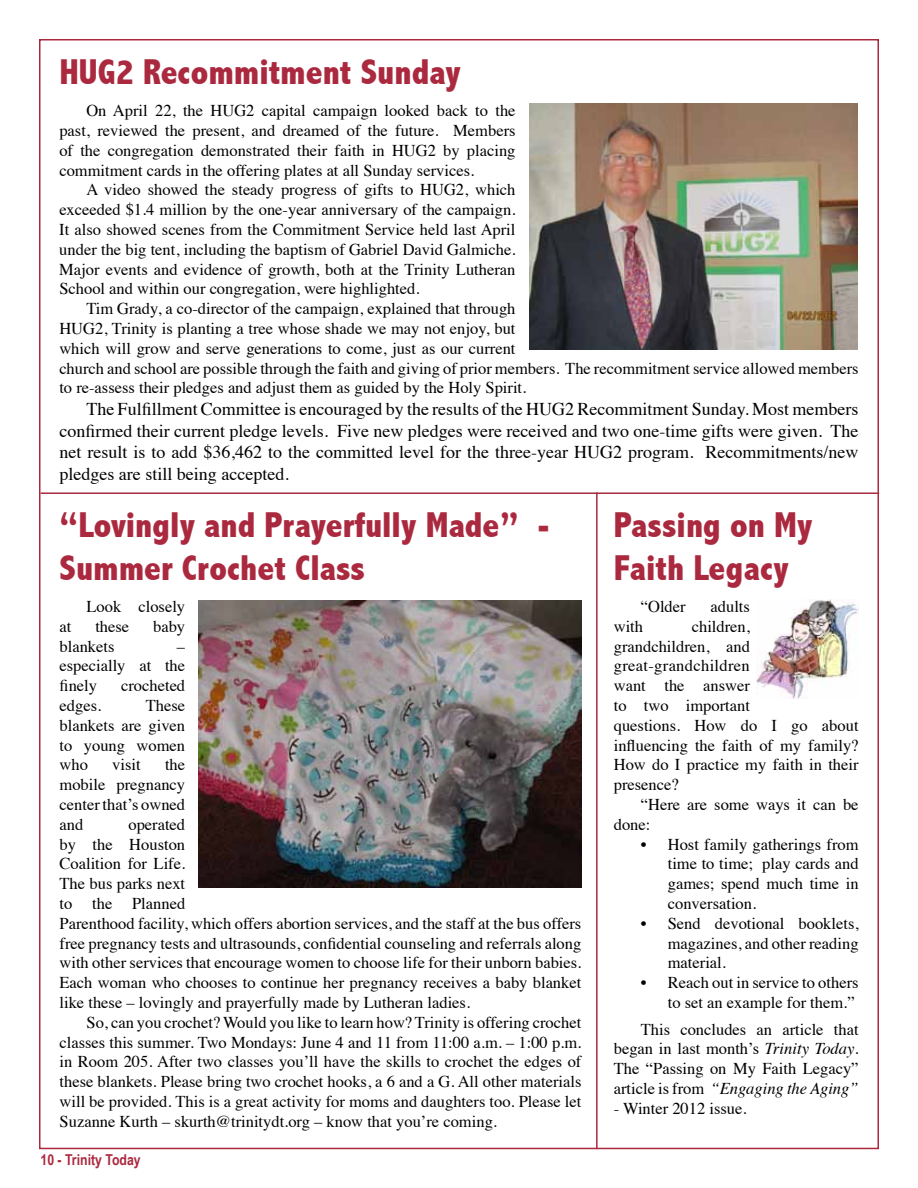
<style>
.page{position:relative;width:918px;height:1188px;background:#fff}
.page>*{position:absolute;margin:0;border:0;box-sizing:border-box;transform-origin:0 0}
.t1{font:800 condensed 36px/43.2px "Abadi";color:#ab293f}
.t2{font:18px/21.6px "Times";color:#000;text-align:justify}
.t3{font:16.5px/19.8px "Times";color:#000;text-align:justify}
.t4{font:700 15px "Arial Narrow";color:#ab293f}
.s1{font-style:italic}
</style>
<div class="page">
<hr style="left:41px;top:492px;width:838px;height:2px;background:#ab293f">
<img style="left:529px;top:104px;width:328px;height:246px">
<img style="left:199px;top:600px;width:382px;height:287px">
<hr style="left:596px;top:492px;width:2px;height:657px;background:#ab293f">
<img style="left:757px;top:599px;width:102px;height:100px">
<h1 class="t1" style="left:59px;top:51px;width:403px">HUG2 Recommitment Sunday</h1>
<p class="t3" style="left:59px;top:99px;width:458px;text-indent:27px">On April 22, the HUG2 capital campaign looked back to the past, reviewed the present, and dreamed of the future. Members of the congregation demonstrated their faith in HUG2 by placing commitment cards in the offering plates at all Sunday services.</p>
<p class="t3" style="left:59px;top:179px;width:458px;text-indent:27px">A video showed the steady progress of gifts to HUG2, which exceeded $1.4 million by the one-year anniversary of the campaign.<br>It also showed scenes from the Commitment Service held last April under the big tent, including the baptism of Gabriel David Galmiche.<br>Major events and evidence of growth, both at the Trinity Lutheran School and within our congregation, were highlighted.</p>
<p class="t3" style="left:59px;top:297px;width:801px;text-align:left;text-indent:27px">Tim Grady, a co-director of the campaign, explained that through<br>HUG2, Trinity is planting a tree whose shade we may not enjoy, but<br>which will grow and serve generations to come, just as our current<br>church and school are possible through the faith and giving of prior members. The recommitment service allowed members to re-assess their pledges and adjust them as guided by the Holy Spirit.</p>
<p class="t2" style="left:59px;top:397px;width:801px;text-indent:27px">The Fulfillment Committee is encouraged by the results of the HUG2 Recommitment Sunday. Most members confirmed their current pledge levels. Five new pledges were received and two one-time gifts were given. The net result is to add $36,462 to the committed level for the three-year HUG2 program. Recommitments/new pledges are still being accepted.</p>
<h1 class="t1" style="left:60px;top:503px;width:492px">“Lovingly and Prayerfully Made” -<br>Summer Crochet Class</h1>
<p class="t3" style="left:87px;top:595px;width:100px">Look closely</p>
<p class="t3" style="left:60px;top:615px;width:13px">at</p>
<p class="t3" style="left:95px;top:615px;width:35px">these</p>
<p class="t3" style="left:153px;top:615px;width:34px">baby</p>
<p class="t3" style="left:60px;top:635px;width:56px">blankets</p>
<h1 class="t1" style="left:614px;top:503px;width:200px">Passing on My<br>Faith Legacy</h1>
<p class="t3" style="left:641px;top:595px;width:46px">“Older</p>
<p class="t3" style="left:711px;top:595px;width:41px">adults</p>
<p class="t3" style="left:614px;top:615px;width:31px">with</p>
<p class="t3" style="left:614px;top:615px;width:246px;text-align:left;text-indent:78px">children,<br>grandchildren, and great-grandchildren<br>want the answer<br>to two important<br>questions. How do I go about influencing the faith of my family?<br>How do I practice my faith in their presence?</p>
<p class="t3" style="left:614px;top:793px;width:246px;text-indent:27px">“Here are some ways it can be done:</p>
<p class="t3" style="left:668px;top:833px;width:192px;text-indent:-27px">• Host family gatherings from time to time; play cards and games; spend much time in conversation.</p>
<p class="t3" style="left:668px;top:912px;width:192px;text-indent:-27px">• Send devotional booklets, magazines, and other reading material.</p>
<p class="t3" style="left:641px;top:971px;width:219px;text-align:right">• Reach out in service to others to set an example for them.”</p>
<p class="t3" style="left:614px;top:1018px;width:246px;text-indent:27px">This concludes an article that began in last month’s <span class="s1">Trinity Today</span>.<br>The “Passing on My Faith Legacy” article is from <span class="s1">“Engaging the Aging”</span></p>
<p class="t3" style="left:614px;top:1097px;width:134px">- Winter 2012 issue.</p>
<p class="t3" style="left:60px;top:635px;width:127px;text-indent:117px">– especially at the finely</p>
<p class="t3" style="left:121px;top:674px;width:66px">crocheted</p>
<p class="t3" style="left:60px;top:694px;width:43px">edges.</p>
<p class="t3" style="left:60px;top:694px;width:127px;text-indent:86px">These blankets are given to young women who</p>
<p class="t3" style="left:60px;top:754px;width:127px;text-indent:106px">the mobile pregnancy center that’s owned and</p>
<p class="t3" style="left:112px;top:754px;width:30px">visit</p>
<p class="t3" style="left:60px;top:813px;width:523px;text-align:left;text-indent:69px">operated<br>by the Houston<br>Coalition for Life.<br>The bus parks next<br>to the Planned<br>Parenthood facility, which offers abortion services, and the staff at the bus offers free pregnancy tests and ultrasounds, confidential counseling and referrals along with other services that encourage women to choose life for their unborn babies.<br>Each woman who chooses to continue her pregnancy receives a baby blanket like these – lovingly and prayerfully made by Lutheran ladies.</p>
<p class="t3" style="left:60px;top:1011px;width:523px;text-indent:27px">So, can you crochet? Would you like to learn how? Trinity is offering crochet classes this summer. Two Mondays: June 4 and 11 from 11:00 a.m. – 1:00 p.m. in Room 205. After two classes you’ll have the skills to crochet the edges of these blankets. Please bring two crochet hooks, a 6 and a G. All other materials will be provided. This is a great activity for moms and daughters too. Please let Suzanne Kurth – skurth@trinitydt.org – know that you’re coming.</p>
<p class="t4" style="left:40px;top:1149px;width:102px">10 - Trinity Today</p>
</div>
